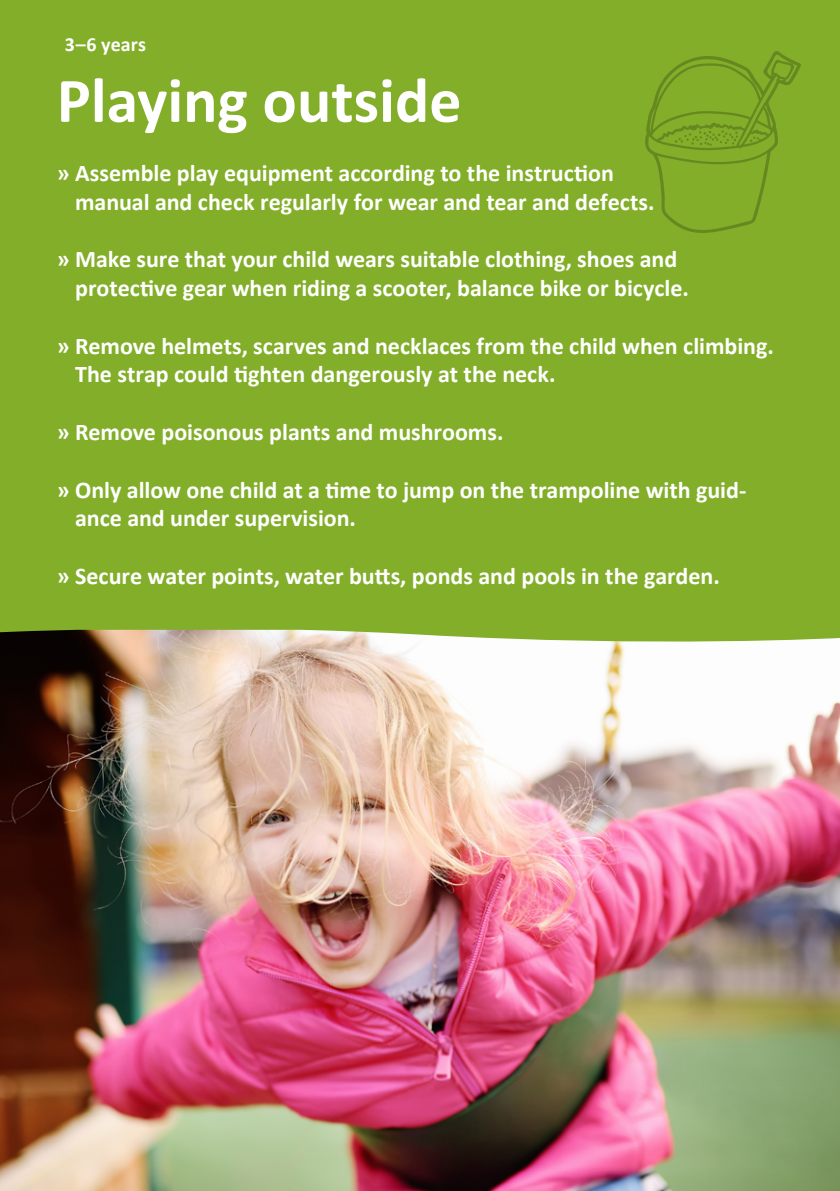
<style>
.page{position:relative;width:840px;height:1191px;background:#fff}
.page>*{position:absolute;margin:0;border:0;box-sizing:border-box;transform-origin:0 0}
.t1{font:700 64px "Calibri";color:#fff}
.t2{font:700 24px/28.8px "Calibri";color:#fff}
.t3{font:700 20px "Calibri";letter-spacing:.005em;color:#fff}
</style>
<div class="page">
<div style="left:0;top:0;width:839px;height:718px;background:#82ae29"></div>
<img style="left:0;top:630px;width:839px;height:561px">
<svg style="left:645px;top:51px;width:155px;height:182px"></svg>
<p class="t3" style="left:65px;top:30px;width:83px">3–6 years</p>
<h1 class="t1" style="left:57px;top:55px;width:406px">Playing outside</h1>
<p class="t2" style="left:75px;top:157px;width:580px;text-indent:-18px">» Assemble play equipment according to the instruction manual and check regularly for wear and tear and defects.</p>
<p class="t2" style="left:75px;top:244px;width:615px;text-indent:-18px">» Make sure that your child wears suitable clothing, shoes and protective gear when riding a scooter, balance bike or bicycle.</p>
<p class="t2" style="left:75px;top:330px;width:699px;text-indent:-18px">» Remove helmets, scarves and necklaces from the child when climbing.<br>The strap could tighten dangerously at the neck.</p>
<p class="t2" style="left:57px;top:417px;width:448px">» Remove poisonous plants and mushrooms.</p>
<p class="t2" style="left:75px;top:474px;width:672px;text-indent:-18px">» Only allow one child at a time to jump on the trampoline with guid&shy;ance and under supervision.</p>
<p class="t2" style="left:57px;top:561px;width:664px">» Secure water points, water butts, ponds and pools in the garden.</p>
</div>
